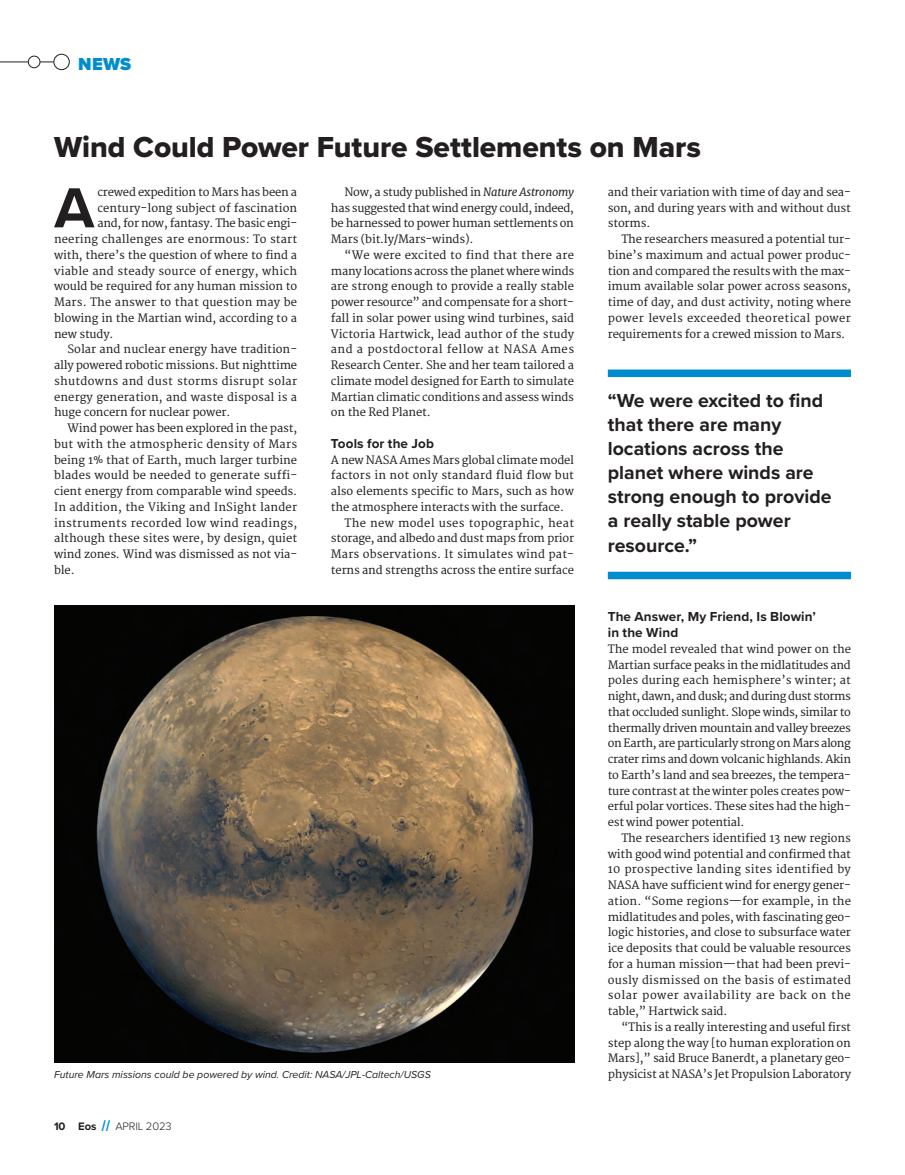
<style>
.page{position:relative;width:905px;height:1175px;background:#fff}
.page>*{position:absolute;margin:0;border:0;box-sizing:border-box;transform-origin:0 0}
.GEN_Body-Text_INTRO{font:700 58.5px "Proxima Nova";color:#231f20}
.GEN_H1{font:30px "Proxima Nova Extrabld";color:#231f20}
.GEN_PQ_Above-Below{font:700 19.5px/24px "Proxima Nova";color:#231f20}
.t1{font:900 18px "Proxima Nova";color:#008dce}
.GEN_S1{font:700 13.5px/15.8px "Proxima Nova";letter-spacing:.01em;color:#231f20}
.GEN_Body-Text{font:11.25px/15.8px "Merriweather";letter-spacing:-.015em;color:#231f20;text-align:justify}
.GEN_Body-Text_NO-Ind{font:11.25px/15.8px "Merriweather";letter-spacing:-.02em;color:#231f20;text-align:justify}
.GEN_Body-Text_INTRO-2{font:11.25px "Merriweather";letter-spacing:-.005em;color:#231f20}
.GEN_Body-Text_INTRO-3{font:11.25px "Merriweather";letter-spacing:.015em;color:#231f20}
.GEN_Body-Text_INTRO-4{font:11.25px "Merriweather";letter-spacing:.02em;color:#231f20}
.GEN_Body-Text_INTRO-5{font:11.25px "Merriweather";letter-spacing:-.025em;color:#231f20}
.t2{font:300 11.25px "Proxima Nova";letter-spacing:-.015em;color:#231f20}
.GEN_Caption_NO_Rule{font:italic 10.5px "Proxima Nova";color:#231f20}
.s1{font-style:italic}
.s2{font-weight:700}
.s3{font-family:"Merriweather";font-weight:800;color:#008dce}
</style>
<div class="page">
<svg style="left:0;top:62px;width:28px;height:1px"></svg>
<svg style="left:40px;top:62px;width:14px;height:1px"></svg>
<div style="left:54px;top:54px;width:15px;height:16px;border:1px solid #231f20;border-radius:50%"></div>
<div style="left:28px;top:56px;width:12px;height:12px;border:1px solid #231f20;border-radius:50%"></div>
<div style="left:608px;top:369px;width:242px;height:8px;background:#008dce"></div>
<div style="left:608px;top:572px;width:242px;height:7px;background:#008dce"></div>
<img style="left:54px;top:605px;width:520px;height:457px">
<h3 class="t1" style="left:78px;top:50px;width:54px">NEWS</h3>
<p class="GEN_H1" style="left:54px;top:124px;width:648px">Wind Could Power Future Settlements on Mars</p>
<p class="GEN_Body-Text_INTRO" style="left:54px;top:164px;width:41px">A</p>
<p class="GEN_Body-Text_INTRO-2" style="left:97px;top:185px;width:201px">crewed expedition to Mars has been a</p>
<p class="GEN_Body-Text" style="left:608px;top:184px;width:245px">and their variation with time of day and sea&shy;son, and during years with and without dust storms.</p>
<p class="GEN_Body-Text" style="left:608px;top:232px;width:245px;text-indent:14px">The researchers measured a potential tur&shy;bine’s maximum and actual power produc&shy;tion and compared the results with the max&shy;imum available solar power across seasons, time of day, and dust activity, noting where power levels exceeded theoretical power requirements for a crewed mission to Mars.</p>
<p class="GEN_Body-Text" style="left:331px;top:184px;width:245px;text-indent:14px">Now, a study published in <span class="s1">Nature Astronomy </span>has suggested that wind energy could, indeed, be harnessed to power human settlements on Mars (bit.ly/Mars-winds).</p>
<p class="GEN_Body-Text" style="left:331px;top:247px;width:245px;text-indent:14px">“We were excited to find that there are many locations across the planet where winds are strong enough to provide a really stable power resource” and compensate for a short&shy;fall in solar power using wind turbines, said Victoria Hartwick, lead author of the study and a postdoctoral fellow at NASA Ames Research Center. She and her team tailored a climate model designed for Earth to simulate Martian climatic conditions and assess winds on the Red Planet.</p>
<p class="GEN_S1" style="left:331px;top:435px;width:105px">Tools for the Job</p>
<p class="GEN_Body-Text_NO-Ind" style="left:331px;top:452px;width:244px">A new NASA Ames Mars global climate model factors in not only standard fluid flow but also elements specific to Mars, such as how the atmosphere interacts with the surface.</p>
<p class="GEN_Body-Text" style="left:331px;top:515px;width:245px;text-indent:14px">The new model uses topographic, heat storage, and albedo and dust maps from prior Mars observations. It simulates wind pat&shy;terns and strengths across the entire surface</p>
<p class="GEN_Body-Text_INTRO-2" style="left:97px;top:201px;width:201px">century-long subject of fascination</p>
<p class="GEN_Body-Text_INTRO-5" style="left:97px;top:217px;width:201px">and, for now, fantasy. The basic engi-</p>
<p class="GEN_Body-Text_INTRO-3" style="left:54px;top:232px;width:245px">neering challenges are enormous: To start</p>
<p class="GEN_Body-Text_INTRO-2" style="left:54px;top:248px;width:245px">with, there’s the question of where to find a</p>
<p class="GEN_Body-Text_INTRO-4" style="left:54px;top:264px;width:245px">viable and steady source of energy, which</p>
<p class="GEN_Body-Text_INTRO-2" style="left:54px;top:280px;width:244px">would be required for any human mission to</p>
<p class="GEN_Body-Text_INTRO-3" style="left:54px;top:295px;width:245px">Mars. The answer to that question may be</p>
<p class="GEN_Body-Text_INTRO-2" style="left:54px;top:311px;width:244px">blowing in the Martian wind, according to a</p>
<p class="GEN_Body-Text_INTRO-2" style="left:54px;top:327px;width:61px">new study.</p>
<p class="GEN_Body-Text" style="left:54px;top:342px;width:245px;text-indent:13px">Solar and nuclear energy have tradition&shy;ally powered robotic missions. But nighttime shutdowns and dust storms disrupt solar energy generation, and waste disposal is a huge concern for nuclear power.</p>
<p class="GEN_Body-Text" style="left:54px;top:421px;width:245px;text-indent:14px">Wind power has been explored in the past, but with the atmospheric density of Mars being 1% that of Earth, much larger turbine blades would be needed to generate suffi&shy;cient energy from comparable wind speeds.<br>In addition, the Viking and InSight lander instruments recorded low wind readings, although these sites were, by design, quiet wind zones. Wind was dismissed as not via&shy;ble.</p>
<p class="GEN_PQ_Above-Below" style="left:608px;top:388px;width:225px">“We were excited to find that there are many locations across the planet where winds are strong enough to provide a really stable power resource.”</p>
<p class="GEN_Caption_NO_Rule" style="left:54px;top:1066px;width:378px">Future Mars missions could be powered by wind. Credit: NASA/JPL-Caltech/USGS</p>
<p class="t2" style="left:54px;top:1117px;width:119px"><span class="s2">10 Eos</span> <span class="s3">//</span> APRIL 2023</p>
<p class="GEN_S1" style="left:608px;top:608px;width:209px">The Answer, My Friend, Is Blowin’ in the Wind</p>
<p class="GEN_Body-Text_NO-Ind" style="left:608px;top:641px;width:245px">The model revealed that wind power on the Martian surface peaks in the midlatitudes and poles during each hemisphere’s winter; at night, dawn, and dusk; and during dust storms that occluded sunlight. Slope winds, similar to thermally driven mountain and valley breezes on Earth, are particularly strong on Mars along crater rims and down volcanic highlands. Akin to Earth’s land and sea breezes, the tempera&shy;ture contrast at the winter poles creates pow&shy;erful polar vortices. These sites had the high&shy;est wind power potential.</p>
<p class="GEN_Body-Text" style="left:608px;top:830px;width:245px;text-indent:14px">The researchers identified 13 new regions with good wind potential and confirmed that 10 prospective landing sites identified by NASA have sufficient wind for energy gener&shy;ation. “Some regions—for example, in the midlatitudes and poles, with fascinating geo&shy;logic histories, and close to subsurface water ice deposits that could be valuable resources for a human mission—that had been previ&shy;ously dismissed on the basis of estimated solar power availability are back on the table,” Hartwick said.</p>
<p class="GEN_Body-Text" style="left:608px;top:1019px;width:245px;text-indent:14px">“This is a really interesting and useful first step along the way [to human exploration on Mars],” said Bruce Banerdt, a planetary geo&shy;physicist at NASA’s Jet Propulsion Laboratory</p>
</div>
